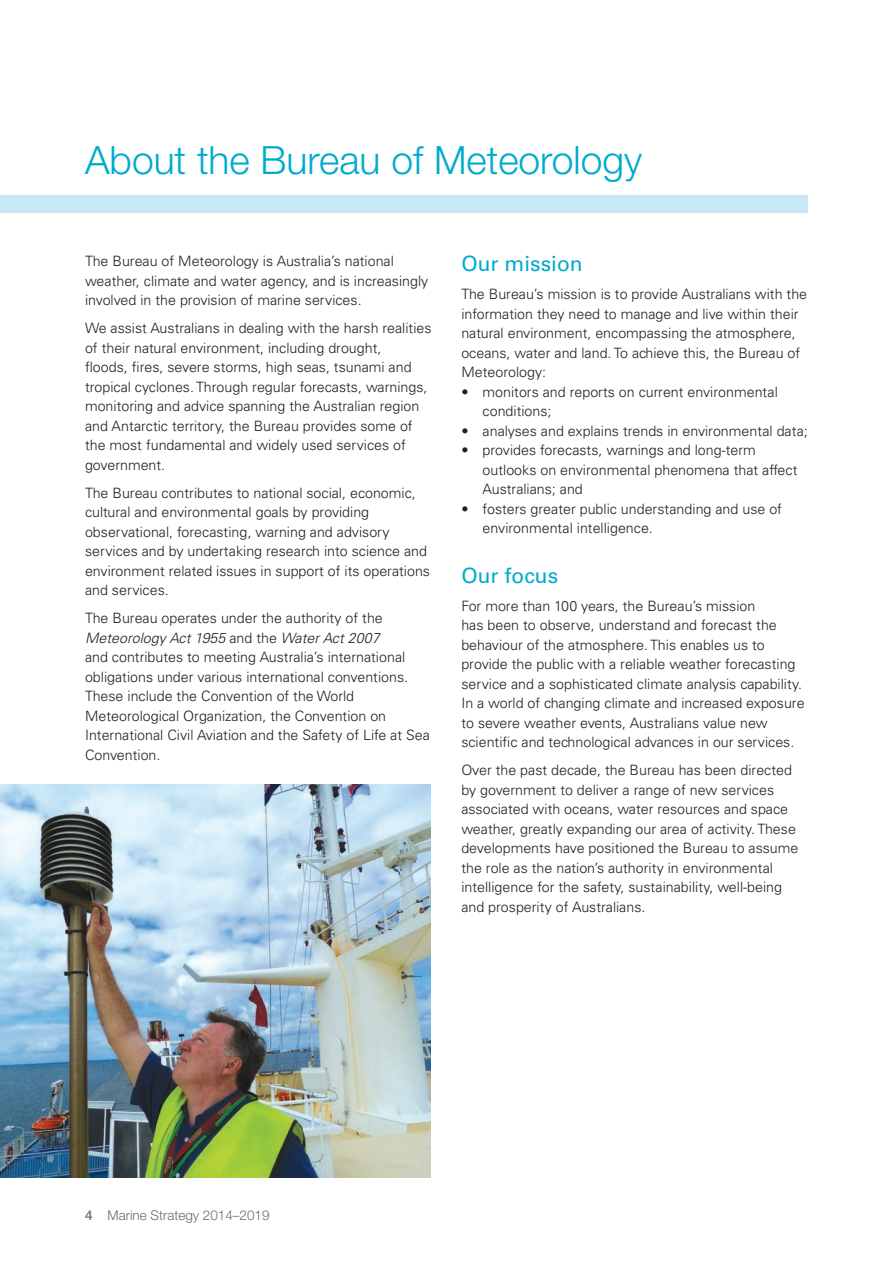
<style>
.page{position:relative;width:893px;height:1263px;background:#fff}
.page>*{position:absolute;margin:0;border:0;box-sizing:border-box;transform-origin:0 0}
.t1{font:300 39px "Helvetica Neue CE";color:#00abcd}
.t2{font:500 21px "Univers CE";color:#00abcd}
.t3{font:300 14.25px/19.5px "Univers";color:#231f20}
.t4{font:300 13.5px "Helvetica Neue CE";color:#6c6d70}
.s1{font-style:italic}
.s2{font-weight:500}
</style>
<div class="page">
<div style="left:0;top:196px;width:808px;height:17px;background:#c8e9f3"></div>
<img style="left:0;top:784px;width:431px;height:394px">
<h1 class="t1" style="left:85px;top:137px;width:559px">About the Bureau of Meteorology</h1>
<p class="t3" style="left:85px;top:252px;width:345px">The Bureau of Meteorology is Australia’s national weather, climate and water agency, and is increasingly involved in the provision of marine services.</p>
<p class="t3" style="left:85px;top:319px;width:348px">We assist Australians in dealing with the harsh realities of their natural environment, including drought,<br>floods, fires, severe storms, high seas, tsunami and tropical cyclones. Through regular forecasts, warnings, monitoring and advice spanning the Australian region and Antarctic territory, the Bureau provides some of the most fundamental and widely used services of government.</p>
<p class="t3" style="left:85px;top:483px;width:346px">The Bureau contributes to national social, economic, cultural and environmental goals by providing observational, forecasting, warning and advisory services and by undertaking research into science and environment related issues in support of its operations and services.</p>
<p class="t3" style="left:85px;top:609px;width:346px">The Bureau operates under the authority of the <span class="s1">Meteorology Act 1955</span> and the <span class="s1">Water Act 2007<br></span>and contributes to meeting Australia’s international obligations under various international conventions.<br>These include the Convention of the World Meteorological Organization, the Convention on International Civil Aviation and the Safety of Life at Sea Convention.</p>
<h2 class="t2" style="left:461px;top:252px;width:123px">Our mission</h2>
<p class="t3" style="left:461px;top:284px;width:347px">The Bureau’s mission is to provide Australians with the information they need to manage and live within their natural environment, encompassing the atmosphere, oceans, water and land. To achieve this, the Bureau of Meteorology:</p>
<p class="t3" style="left:483px;top:382px;width:297px;text-indent:-21px">• monitors and reports on current environmental conditions;</p>
<p class="t3" style="left:461px;top:421px;width:348px">• analyses and explains trends in environmental data;</p>
<p class="t3" style="left:483px;top:440px;width:316px;text-indent:-21px">• provides forecasts, warnings and long-term outlooks on environmental phenomena that affect<br>Australians; and</p>
<p class="t3" style="left:483px;top:499px;width:301px;text-indent:-21px">• fosters greater public understanding and use of environmental intelligence.</p>
<h2 class="t2" style="left:461px;top:563px;width:98px">Our focus</h2>
<p class="t3" style="left:461px;top:596px;width:345px">For more than 100 years, the Bureau’s mission<br>has been to observe, understand and forecast the behaviour of the atmosphere. This enables us to provide the public with a reliable weather forecasting service and a sophisticated climate analysis capability.<br>In a world of changing climate and increased exposure to severe weather events, Australians value new scientific and technological advances in our services.</p>
<p class="t3" style="left:461px;top:760px;width:339px">Over the past decade, the Bureau has been directed by government to deliver a range of new services associated with oceans, water resources and space weather, greatly expanding our area of activity. These developments have positioned the Bureau to assume the role as the nation’s authority in environmental intelligence for the safety, sustainability, well-being and prosperity of Australians.</p>
<p class="t4" style="left:85px;top:1207px;width:186px"><span class="s2">4</span> Marine Strategy 2014–2019</p>
</div>
